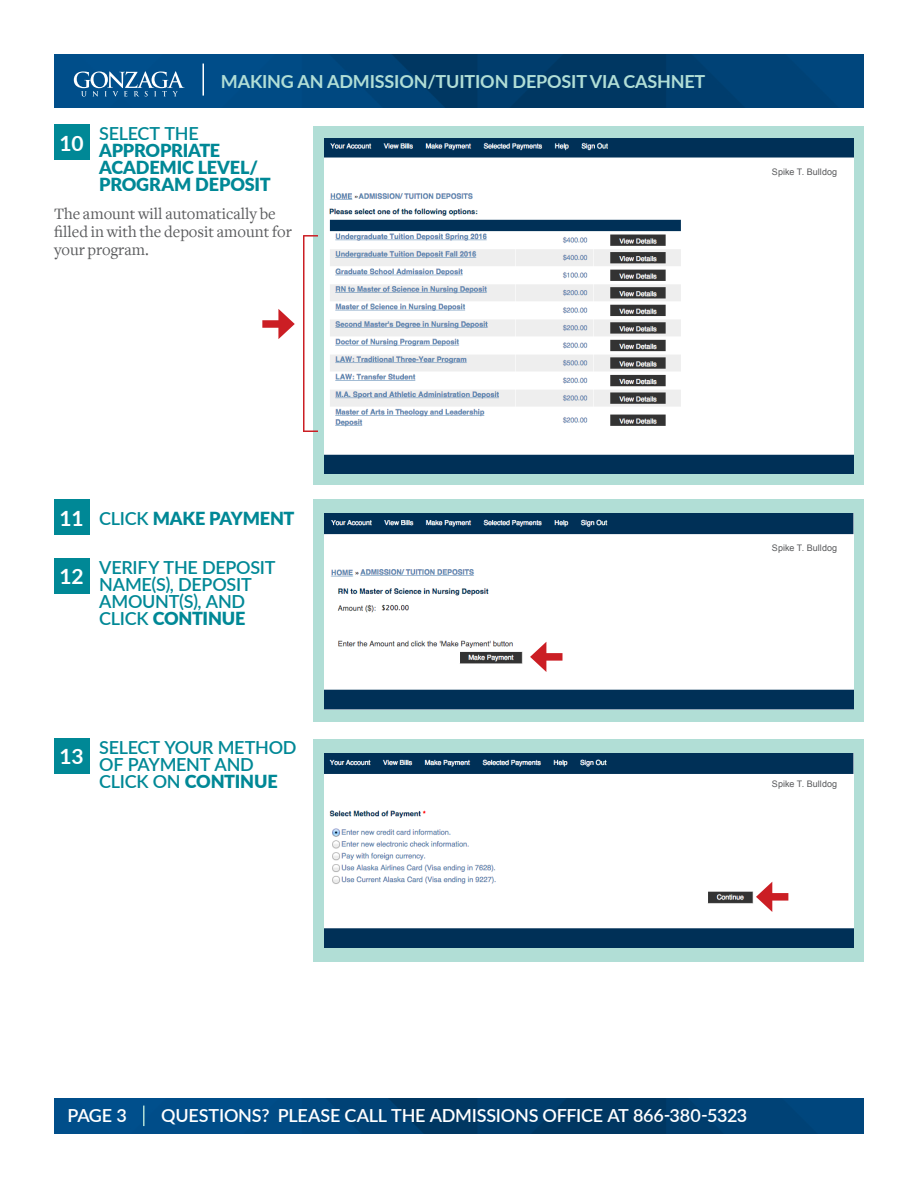
<style>
.page{position:relative;width:918px;height:1188px;background:#fff}
.page>*{position:absolute;margin:0;border:0;box-sizing:border-box;transform-origin:0 0}
.t1{font:700 21px "Lato";letter-spacing:-.01em;color:#fff}
.t2{font:600 18px/16.8px "Lato";letter-spacing:-.015em;color:#008896}
.t3{font:600 18px "Lato";letter-spacing:-.015em;color:#fff}
.t4{font:900 18px/16.8px "Lato";letter-spacing:-.01em;color:#008896}
.t5{font:700 18px "Lato";letter-spacing:-.01em;color:#b1ded6}
.t6{font:16.5px/18px "Freight Text";color:#58595b}
.t7{font:9px "Arial";letter-spacing:.01em;color:#58595b}
.s1{font-weight:600}
.s2{font-weight:900}
</style>
<div class="page">
<div style="left:54px;top:124px;width:35px;height:36px;background:#008896"></div>
<div style="left:54px;top:500px;width:35px;height:35px;background:#008896"></div>
<div style="left:54px;top:558px;width:35px;height:35px;background:#008896"></div>
<div style="left:54px;top:738px;width:35px;height:35px;background:#008896"></div>
<img style="left:54px;top:54px;width:810px;height:54px">
<div style="left:313px;top:126px;width:551px;height:358px;background:#b1ded6"></div>
<div style="left:313px;top:500px;width:551px;height:222px;background:#b1ded6"></div>
<div style="left:313px;top:739px;width:551px;height:223px;background:#b1ded6"></div>
<svg style="left:74px;top:71px;width:111px;height:26px;background:#3975a4"></svg>
<hr style="left:202px;top:64px;width:2px;height:32px;background:#fff">
<img style="left:54px;top:1098px;width:810px;height:36px">
<hr style="left:143px;top:1106px;width:2px;height:20px;background:#b1ded6">
<img style="left:324px;top:138px;width:529px;height:336px">
<div style="left:262px;top:320px;width:23px;height:8px;background:#cb1e24"></div>
<svg style="left:278px;top:309px;width:17px;height:30px"></svg>
<div style="left:772px;top:169px;width:81px;height:13px;background:#fff"></div>
<svg style="left:304px;top:235px;width:14px;height:2px"></svg>
<svg style="left:304px;top:431px;width:14px;height:1px"></svg>
<hr style="left:303px;top:235px;width:1px;height:197px;background:#cb1e24">
<img style="left:324px;top:513px;width:529px;height:196px">
<div style="left:540px;top:653px;width:22px;height:8px;background:#cb1e24"></div>
<svg style="left:530px;top:642px;width:16px;height:30px"></svg>
<div style="left:772px;top:544px;width:81px;height:14px;background:#fff"></div>
<img style="left:324px;top:753px;width:529px;height:195px">
<div style="left:772px;top:780px;width:81px;height:14px;background:#fff"></div>
<div style="left:766px;top:893px;width:22px;height:8px;background:#cb1e24"></div>
<svg style="left:756px;top:882px;width:16px;height:30px"></svg>
<p class="t1" style="left:60px;top:127px;width:26px">10</p>
<p class="t5" style="left:221px;top:68px;width:486px">MAKING AN ADMISSION/TUITION DEPOSIT VIA CASHNET</p>
<p class="t2" style="left:99px;top:125px;width:101px">SELECT THE</p>
<p class="t4" style="left:99px;top:142px;width:173px">APPROPRIATE<br>ACADEMIC LEVEL/<br>PROGRAM DEPOSIT</p>
<p class="t6" style="left:54px;top:205px;width:239px">The amount will automatically be filled in with the deposit amount for your program.</p>
<p class="t7" style="left:772px;top:166px;width:67px">Spike T. Bulldog</p>
<p class="t1" style="left:60px;top:502px;width:26px">11</p>
<p class="t1" style="left:60px;top:561px;width:26px">12</p>
<p class="t4" style="left:99px;top:510px;width:197px"><span class="s1">CLICK</span> MAKE PAYMENT</p>
<p class="t2" style="left:99px;top:558px;width:178px">VERIFY THE DEPOSIT<br>NAME(S), DEPOSIT<br>AMOUNT(S), AND<br>CLICK <span class="s2">CONTINUE</span></p>
<p class="t1" style="left:60px;top:741px;width:26px">13</p>
<p class="t2" style="left:99px;top:738px;width:199px">SELECT YOUR METHOD<br>OF PAYMENT AND<br>CLICK ON <span class="s2">CONTINUE</span></p>
<p class="t7" style="left:772px;top:542px;width:67px">Spike T. Bulldog</p>
<p class="t7" style="left:772px;top:778px;width:67px">Spike T. Bulldog</p>
<p class="t3" style="left:67px;top:1103px;width:61px">PAGE 3</p>
<p class="t3" style="left:161px;top:1103px;width:588px">QUESTIONS? PLEASE CALL THE ADMISSIONS OFFICE AT 866-380-5323</p>
</div>
